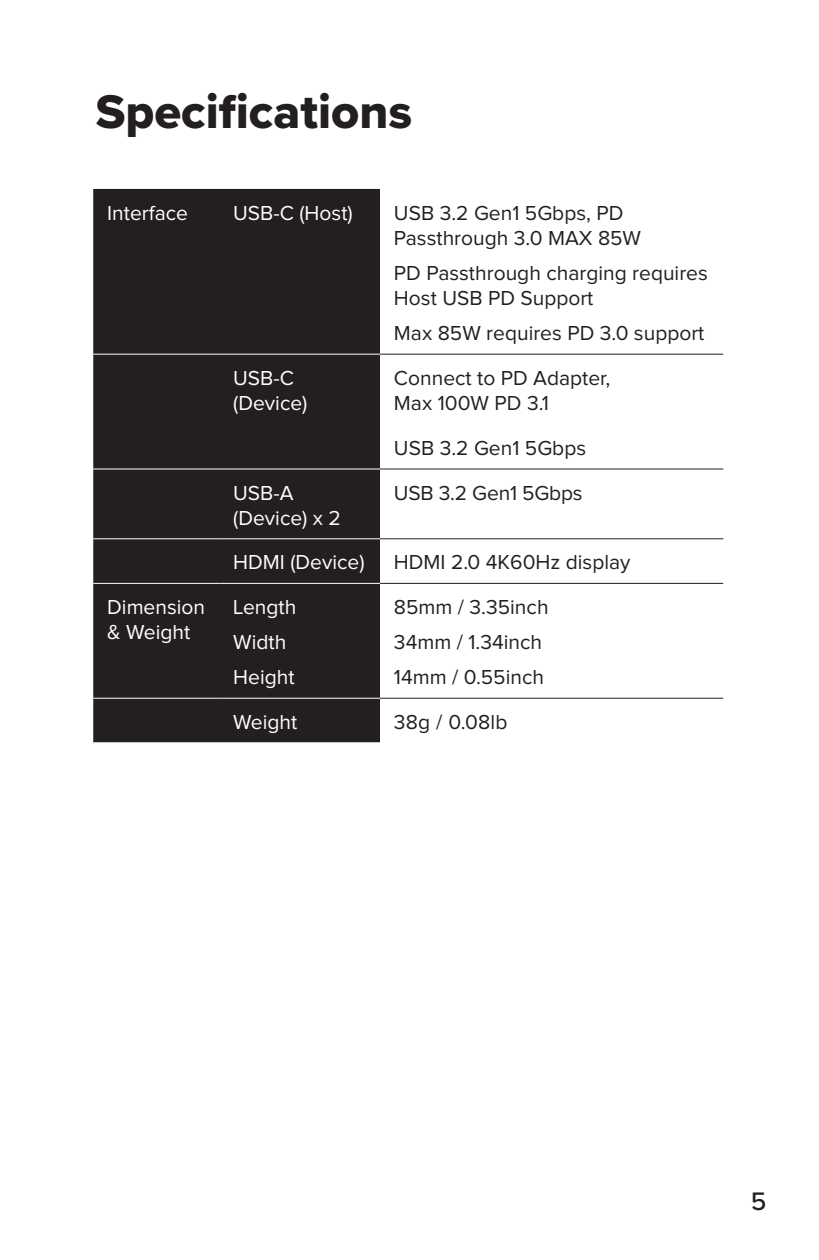
<style>
.page{position:relative;width:819px;height:1260px;background:#fff}
.page>*{position:absolute;margin:0;border:0;box-sizing:border-box;transform-origin:0 0}
.t1{font:49px "Proxima Nova Extrabld";color:#231f20}
.t2{font:500 26.25px "Proxima Nova";color:#231f20}
.t3{font:21px/25.2px "Proxima Nova";color:#231f20}
.t4{font:21px/25.2px "Proxima Nova";color:#fff}
</style>
<div class="page">
<div style="left:93px;top:189px;width:287px;height:553px;background:#231f20"></div>
<hr style="left:380px;top:354px;width:343px;height:1px;background:#231f20">
<hr style="left:380px;top:468px;width:343px;height:2px;background:#231f20">
<hr style="left:380px;top:538px;width:343px;height:1px;background:#231f20">
<hr style="left:380px;top:583px;width:343px;height:1px;background:#231f20">
<hr style="left:380px;top:698px;width:343px;height:1px;background:#231f20">
<hr style="left:93px;top:354px;width:126px;height:1px;background:#fff">
<hr style="left:219px;top:354px;width:161px;height:1px;background:#fff">
<hr style="left:93px;top:468px;width:126px;height:2px;background:#fff">
<hr style="left:219px;top:468px;width:161px;height:2px;background:#fff">
<hr style="left:93px;top:538px;width:126px;height:1px;background:#fff">
<hr style="left:219px;top:538px;width:161px;height:1px;background:#fff">
<hr style="left:93px;top:583px;width:126px;height:1px;background:#fff">
<hr style="left:219px;top:583px;width:161px;height:1px;background:#fff">
<hr style="left:93px;top:698px;width:126px;height:1px;background:#fff">
<hr style="left:219px;top:698px;width:161px;height:1px;background:#fff">
<h1 class="t1" style="left:96px;top:75px;width:318px">Specifications</h1>
<p class="t4" style="left:107px;top:201px;width:82px">Interface</p>
<p class="t4" style="left:233px;top:201px;width:121px">USB-C (Host)</p>
<p class="t3" style="left:394px;top:201px;width:249px">USB 3.2 Gen1 5Gbps, PD<br>Passthrough 3.0 MAX 85W</p>
<p class="t3" style="left:394px;top:261px;width:315px">PD Passthrough charging requires<br>Host USB PD Support</p>
<p class="t3" style="left:394px;top:321px;width:312px">Max 85W requires PD 3.0 support</p>
<p class="t4" style="left:233px;top:366px;width:76px">USB-C (Device)</p>
<p class="t3" style="left:394px;top:366px;width:218px">Connect to PD Adapter,<br>Max 100W PD 3.1</p>
<p class="t3" style="left:394px;top:436px;width:194px">USB 3.2 Gen1 5Gbps</p>
<p class="t4" style="left:233px;top:481px;width:109px">USB-A (Device) x 2</p>
<p class="t3" style="left:394px;top:481px;width:190px">USB 3.2 Gen1 5Gbps</p>
<p class="t4" style="left:233px;top:551px;width:133px">HDMI (Device)</p>
<p class="t3" style="left:394px;top:551px;width:238px">HDMI 2.0 4K60Hz display</p>
<p class="t4" style="left:107px;top:595px;width:99px">Dimension &amp; Weight</p>
<p class="t4" style="left:233px;top:590px;width:65px;line-height:35px">Length<br>Width<br>Height</p>
<p class="t3" style="left:394px;top:590px;width:156px;line-height:35px">85mm / 3.35inch<br>34mm / 1.34inch<br>14mm / 0.55inch</p>
<p class="t4" style="left:233px;top:710px;width:66px">Weight</p>
<p class="t3" style="left:394px;top:710px;width:115px">38g / 0.08lb</p>
<p class="t2" style="left:751px;top:1182px;width:17px">5</p>
</div>
